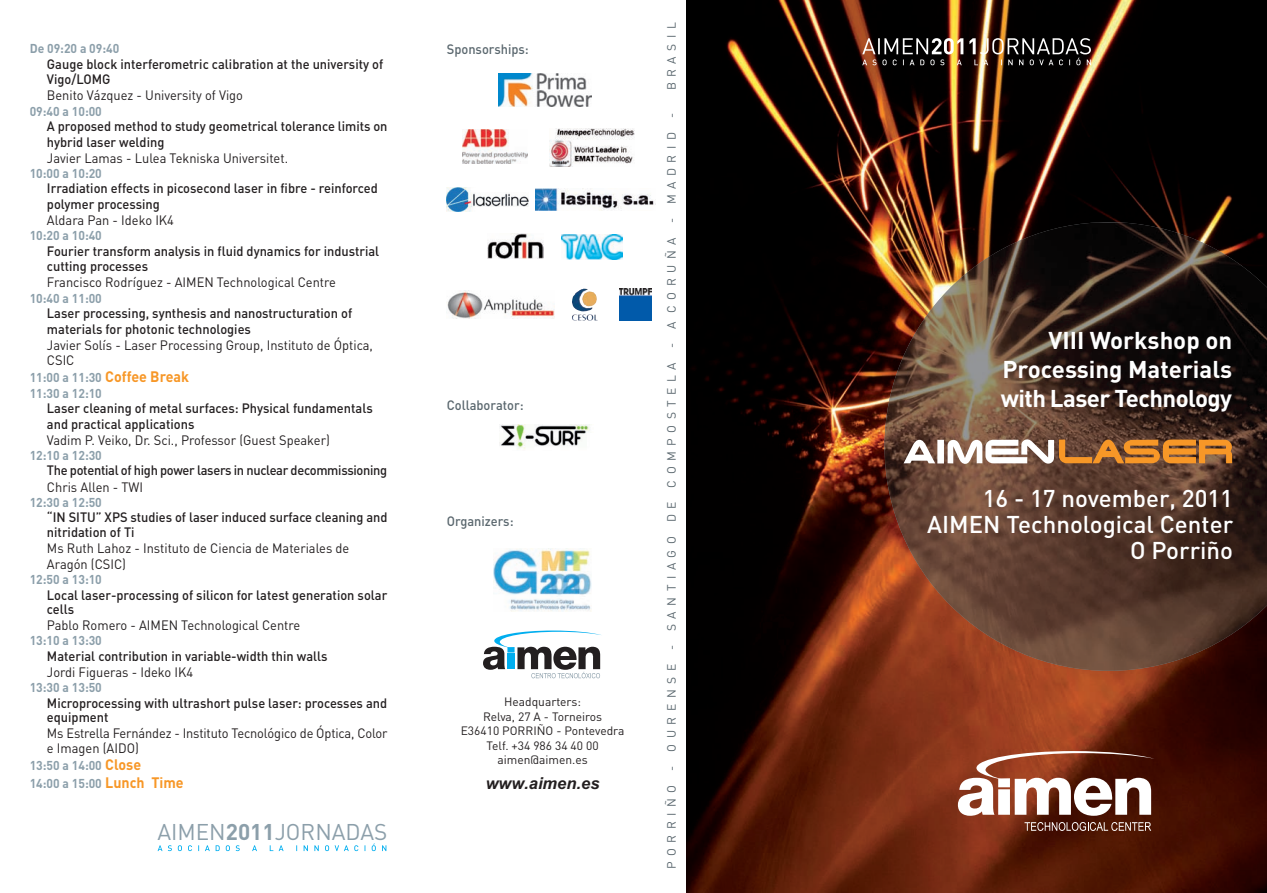
<style>
.page{position:relative;width:1267px;height:893px;background:#fff}
.page>*{position:absolute;margin:0;border:0;box-sizing:border-box;transform-origin:0 0}
.t1{font:700 24px/28.8px "DIN";color:#fff;text-align:justify}
.t2{font:500 24px/26.1px "DIN";color:#fff;text-align:right}
.t3{font:22.5px "DIN";color:#8c9faa}
.t4{font:italic 700 16.5px "Arial";color:#231f20}
.t5{font:500 13.5px/15.5px "DIN";color:#231f20;scale:.95 1}
.t6{font:13.5px/14.9px "DIN";color:#231f20;scale:.95 1}
.t7{font:500 13.5px "DIN";letter-spacing:-.025em;color:#231f20;scale:.95 1}
.t8{font:500 13.5px "DIN";color:#5a676e;scale:.95 1}
.t9{font:700 12.75px/15.3px "DIN";color:#8c9faa;scale:.95 1}
.t10{font:12px/14.4px "DIN";color:#231f20;text-align:center}
.t11{font:12px "DIN";letter-spacing:.46em;color:#5a676e}
.s1{font-size:15px;color:#f79727}
.s2{font-weight:700}
</style>
<div class="page">
<svg style="left:158px;top:843px;width:228px;height:8px"></svg>
<img style="left:686px;top:0;width:581px;height:893px">
<img style="left:884px;top:222px;width:383px;height:449px">
<img style="left:862px;top:38px;width:229px;height:27px">
<svg style="left:903px;top:439px;width:330px;height:25px"></svg>
<svg style="left:958px;top:751px;width:196px;height:64px"></svg>
<svg style="left:1024px;top:822px;width:127px;height:9px"></svg>
<svg style="left:483px;top:630px;width:118px;height:48px"></svg>
<img style="left:493px;top:548px;width:99px;height:64px">
<img style="left:447px;top:187px;width:81px;height:24px">
<img style="left:487px;top:234px;width:56px;height:25px">
<img style="left:499px;top:424px;width:91px;height:26px">
<img style="left:535px;top:188px;width:119px;height:23px">
<img style="left:498px;top:74px;width:93px;height:32px">
<img style="left:572px;top:288px;width:20px;height:23px">
<img style="left:620px;top:289px;width:31px;height:31px">
<img style="left:561px;top:234px;width:61px;height:25px">
<img style="left:447px;top:291px;width:108px;height:28px">
<img style="left:463px;top:129px;width:64px;height:35px">
<img style="left:550px;top:128px;width:84px;height:38px">
<p class="t9" style="left:30px;top:42px;width:96px">De 09:20 a 09:40</p>
<p class="t5" style="left:47px;top:57px;width:355px">Gauge block interferometric calibration at the university of<br>Vigo/LOMG</p>
<p class="t6" style="left:47px;top:90px;width:208px">Benito Vázquez - University of Vigo</p>
<p class="t9" style="left:30px;top:104px;width:77px">09:40 a 10:00</p>
<p class="t5" style="left:47px;top:120px;width:360px">A proposed method to study geometrical tolerance limits on hybrid laser welding</p>
<p class="t6" style="left:47px;top:152px;width:255px">Javier Lamas - Lulea Tekniska Universitet.</p>
<p class="t9" style="left:30px;top:167px;width:77px">10:00 a 10:20</p>
<p class="t5" style="left:47px;top:182px;width:350px">Irradiation effects in picosecond laser in fibre - reinforced polymer processing</p>
<p class="t6" style="left:47px;top:214px;width:135px">Aldara Pan - Ideko IK4</p>
<p class="t9" style="left:30px;top:229px;width:77px">10:20 a 10:40</p>
<p class="t5" style="left:47px;top:244px;width:351px">Fourier transform analysis in fluid dynamics for industrial cutting processes</p>
<p class="t6" style="left:47px;top:277px;width:306px">Francisco Rodríguez - AIMEN Technological Centre</p>
<p class="t9" style="left:30px;top:291px;width:77px">10:40 a 11:00</p>
<p class="t5" style="left:47px;top:307px;width:323px">Laser processing, synthesis and nanostructuration of materials for photonic technologies</p>
<p class="t6" style="left:47px;top:339px;width:345px">Javier Solís - Laser Processing Group, Instituto de Óptica,<br>CSIC</p>
<p class="t9" style="left:30px;top:371px;width:169px">11:00 a 11:30 <span class="s1">Coffee Break<br></span>11:30 a 12:10</p>
<p class="t5" style="left:47px;top:401px;width:344px">Laser cleaning of metal surfaces: Physical fundamentals and practical applications</p>
<p class="t6" style="left:47px;top:434px;width:299px">Vadim P. Veiko, Dr. Sci., Professor (Guest Speaker)</p>
<p class="t9" style="left:30px;top:449px;width:77px">12:10 a 12:30</p>
<p class="t7" style="left:47px;top:466px;width:360px">The potential of high power lasers in nuclear decommissioning</p>
<p class="t6" style="left:47px;top:481px;width:103px">Chris Allen - TWI</p>
<p class="t9" style="left:30px;top:496px;width:77px">12:30 a 12:50</p>
<p class="t5" style="left:47px;top:511px;width:360px;line-height:14.2px">“IN SITU” XPS studies of laser induced surface cleaning and nitridation of Ti</p>
<p class="t6" style="left:47px;top:541px;width:320px;line-height:16px">Ms Ruth Lahoz - Instituto de Ciencia de Materiales de<br>Aragón (CSIC)</p>
<p class="t9" style="left:30px;top:573px;width:77px">12:50 a 13:10</p>
<p class="t5" style="left:47px;top:589px;width:360px;line-height:14.1px">Local laser-processing of silicon for latest generation solar cells</p>
<p class="t6" style="left:47px;top:619px;width:268px">Pablo Romero - AIMEN Technological Centre</p>
<p class="t9" style="left:30px;top:634px;width:77px">13:10 a 13:30</p>
<p class="t5" style="left:47px;top:649px;width:297px">Material contribution in variable-width thin walls</p>
<p class="t6" style="left:47px;top:666px;width:155px">Jordi Figueras - Ideko IK4</p>
<p class="t9" style="left:30px;top:681px;width:77px">13:30 a 13:50</p>
<p class="t5" style="left:47px;top:696px;width:360px;line-height:14.1px">Microprocessing with ultrashort pulse laser: processes and equipment</p>
<p class="t6" style="left:47px;top:727px;width:360px">Ms Estrella Fernández - Instituto Tecnológico de Óptica, Color e Imagen (AIDO)</p>
<p class="t9" style="left:30px;top:758px;width:164px;line-height:17.9px">13:50 a 14:00 <span class="s1">Close<br></span>14:00 a 15:00 <span class="s1">Lunch Time</span></p>
<h2 class="t3" style="left:157px;top:824px;width:232px">AIMEN<span class="s2">2011</span>JORNADAS</h2>
<p class="t8" style="left:447px;top:44px;width:88px">Sponsorships:</p>
<p class="t8" style="left:447px;top:400px;width:82px">Collaborator:</p>
<p class="t8" style="left:447px;top:516px;width:72px">Organizers:</p>
<p class="t10" style="left:461px;top:696px;width:165px">Headquarters:<br>Relva, 27 A - Torneiros<br>E36410 PORRIÑO - Pontevedra<br>Telf. +34 986 34 40 00 aimen@aimen.es</p>
<p class="t4" style="left:486px;top:777px;width:115px">www.aimen.es</p>
<p class="t11" style="left:667px;top:90px;width:70px;rotate:-90deg">BRASIL</p>
<p class="t11" style="left:667px;top:869px;width:757px;rotate:-90deg">PORRIÑO - OURENSE - SANTIAGO DE COMPOSTELA - A CORUÑA - MADRID -</p>
<h1 class="t1" style="left:1000px;top:328px;width:233px;text-indent:48px">VIII Workshop on Processing Materials with Laser Technology</h1>
<h1 class="t2" style="left:927px;top:487px;width:307px">16 - 17 november, 2011<br>AIMEN Technological Center<br>O Porriño</h1>
</div>
